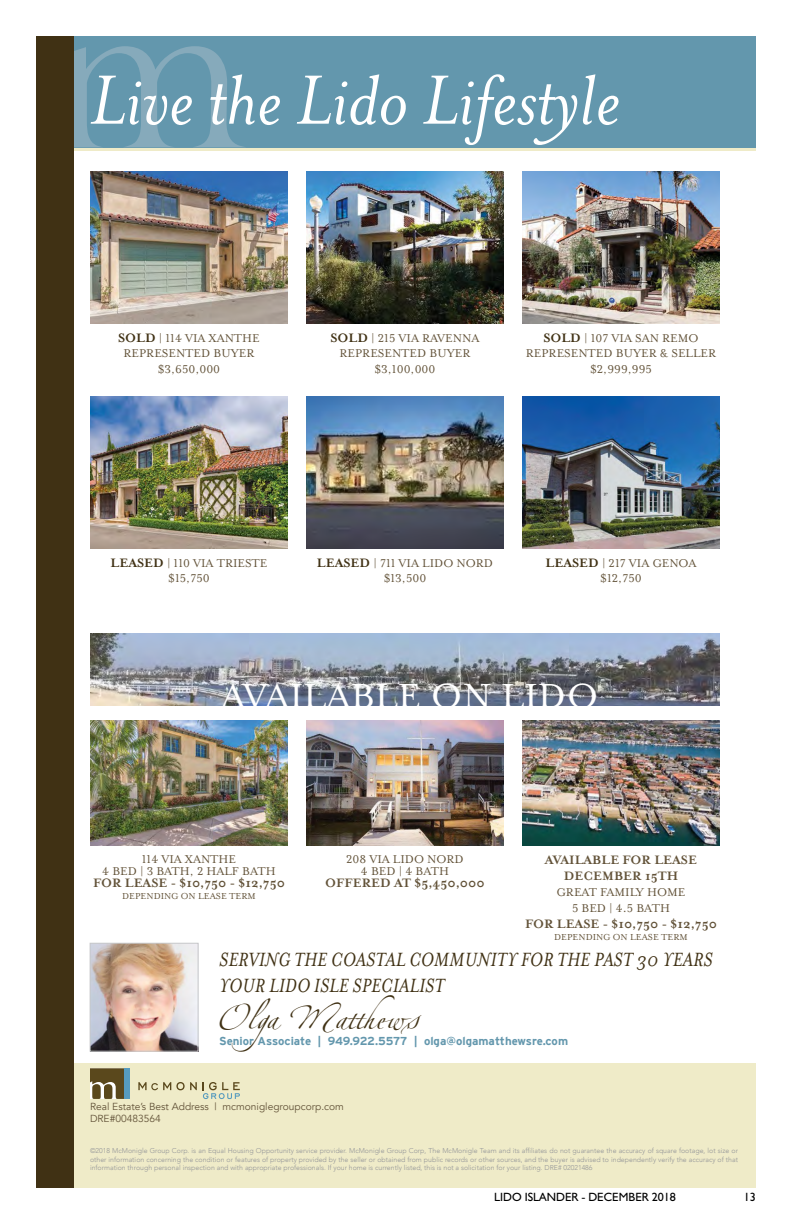
<style>
.page{position:relative;width:792px;height:1224px;background:#fff}
.page>*{position:absolute;margin:0;border:0;box-sizing:border-box;transform-origin:0 0}
.t1{font:italic 80px "Mrs Eaves";color:#fff}
.t2{font:45px "Linotype Zapfino Four";color:#403114}
.t3{font:40px "Mrs Eaves Roman";color:#fff}
.t4{font:italic 22px/26.4px "Mrs Eaves";color:#403114}
.t5{font:700 14px/16.8px "Mrs Eaves";color:#625238;text-align:center}
.t6{font:13px/15.6px "Mrs Eaves Roman Lining";color:#625238;text-align:center}
.t7{font:12px "Humanist 521 BT";color:#000}
.t8{font:700 11.5px "Interstate";color:#6397ad}
.t9{font:10.2px/12.2px "Avenir";color:#625238}
.t10{font:10px "Mrs Eaves Roman Lining";color:#625238}
.t11{font:300 7px/8.4px "Avenir";color:#939598;text-align:justify}
.s1{font-family:"Mrs Eaves";font-weight:700;font-size:14px;color:#403114}
</style>
<div class="page">
<img style="left:90px;top:720px;width:198px;height:126px">
<img style="left:90px;top:171px;width:198px;height:153px">
<div style="left:55px;top:1063px;width:701px;height:125px;background:#efebc8"></div>
<img style="left:306px;top:396px;width:198px;height:153px">
<img style="left:522px;top:171px;width:198px;height:153px">
<img style="left:92px;top:945px;width:104px;height:104px">
<div style="left:90px;top:943px;width:108px;height:108px;border:1px solid #c7c8ca"></div>
<img style="left:90px;top:396px;width:198px;height:153px">
<img style="left:522px;top:720px;width:198px;height:126px">
<svg style="left:73px;top:147px;width:683px;height:3px;background:#c0cfbf"></svg>
<div style="left:56px;top:36px;width:700px;height:111px;background:#6397ad"></div>
<svg style="left:73px;top:46px;width:171px;height:101px"></svg>
<div style="left:36px;top:36px;width:37px;height:1152px;background:#403114"></div>
<svg style="left:138px;top:1082px;width:59px;height:8px"></svg>
<svg style="left:203px;top:1082px;width:37px;height:17px"></svg>
<svg style="left:90px;top:1068px;width:34px;height:31px"></svg>
<div style="left:124px;top:1068px;width:6px;height:31px;background:#569bbe"></div>
<img style="left:306px;top:171px;width:198px;height:153px">
<img style="left:306px;top:720px;width:198px;height:126px">
<img style="left:522px;top:396px;width:198px;height:153px">
<img style="left:90px;top:634px;width:630px;height:72px">
<h1 class="t1" style="left:90px;top:57px;width:532px">Live the Lido Lifestyle</h1>
<h3 class="t6" style="left:118px;top:330px;width:143px"><span class="s1">SOLD</span> | 114 VIA XANTHE<br>REPRESENTED BUYER $3,650,000</h3>
<h3 class="t6" style="left:330px;top:330px;width:151px"><span class="s1">SOLD</span> | 215 VIA RAVENNA<br>REPRESENTED BUYER $3,100,000</h3>
<h3 class="t6" style="left:526px;top:330px;width:192px"><span class="s1">SOLD</span> | 107 VIA SAN REMO<br>REPRESENTED BUYER &amp; SELLER $2,999,995</h3>
<h3 class="t6" style="left:111px;top:555px;width:158px"><span class="s1">LEASED</span> | 110 VIA TRIESTE $15,750</h3>
<h3 class="t6" style="left:317px;top:555px;width:178px"><span class="s1">LEASED</span> | 711 VIA LIDO NORD $13,500</h3>
<h3 class="t6" style="left:546px;top:555px;width:152px"><span class="s1">LEASED</span> | 217 VIA GENOA $12,750</h3>
<h3 class="t3" style="left:221px;top:674px;width:380px">AVAILABLE ON LIDO</h3>
<h3 class="t6" style="left:102px;top:853px;width:175px;line-height:12px">114 VIA XANTHE<br>4 BED | 3 BATH, 2 HALF BATH</h3>
<h3 class="t5" style="left:93px;top:875px;width:193px">FOR LEASE - $10,750 - $12,750</h3>
<h3 class="t10" style="left:122px;top:891px;width:135px">DEPENDING ON LEASE TERM</h3>
<h3 class="t6" style="left:346px;top:853px;width:119px;line-height:12px">208 VIA LIDO NORD<br>4 BED | 4 BATH</h3>
<h3 class="t5" style="left:325px;top:875px;width:161px">OFFERED AT $5,450,000</h3>
<h3 class="t5" style="left:545px;top:851px;width:154px">AVAILABLE FOR LEASE<br>DECEMBER 15TH</h3>
<h3 class="t6" style="left:557px;top:885px;width:130px">GREAT FAMILY HOME<br>5 BED | 4.5 BATH</h3>
<h3 class="t5" style="left:525px;top:916px;width:193px">FOR LEASE - $10,750 - $12,750</h3>
<h3 class="t10" style="left:554px;top:932px;width:135px">DEPENDING ON LEASE TERM</h3>
<h3 class="t4" style="left:219px;top:946px;width:495px">SERVING THE COASTAL COMMUNITY FOR THE PAST 30 YEARS<br>YOUR LIDO ISLE SPECIALIST</h3>
<h2 class="t2" style="left:219px;top:986px;width:200px">Olga Matthews</h2>
<h3 class="t8" style="left:219px;top:1034px;width:350px">Senior Associate | 949.922.5577 | olga@olgamatthewsre.com</h3>
<h3 class="t9" style="left:90px;top:1101px;width:255px">Real Estate’s Best Address | mcmoniglegroupcorp.com<br>DRE#00483564</h3>
<p class="t11" style="left:90px;top:1147px;width:650px">©2018 McMonigle Group Corp. is an Equal Housing Opportunity service provider. McMonigle Group Corp, The McMonigle Team and its affiliates do not guarantee the accuracy of square footage, lot size or other information concerning the condition or features of property provided by the seller or obtained from public records or other sources, and the buyer is advised to independently verify the accuracy of that information through personal inspection and with appropriate professionals. If your home is currently listed, this is not a solicitation for your listing. DRE# 02021486</p>
<h3 class="t7" style="left:494px;top:1190px;width:183px">LIDO ISLANDER - DECEMBER 2018</h3>
<h3 class="t7" style="left:744px;top:1190px;width:14px">13</h3>
</div>
